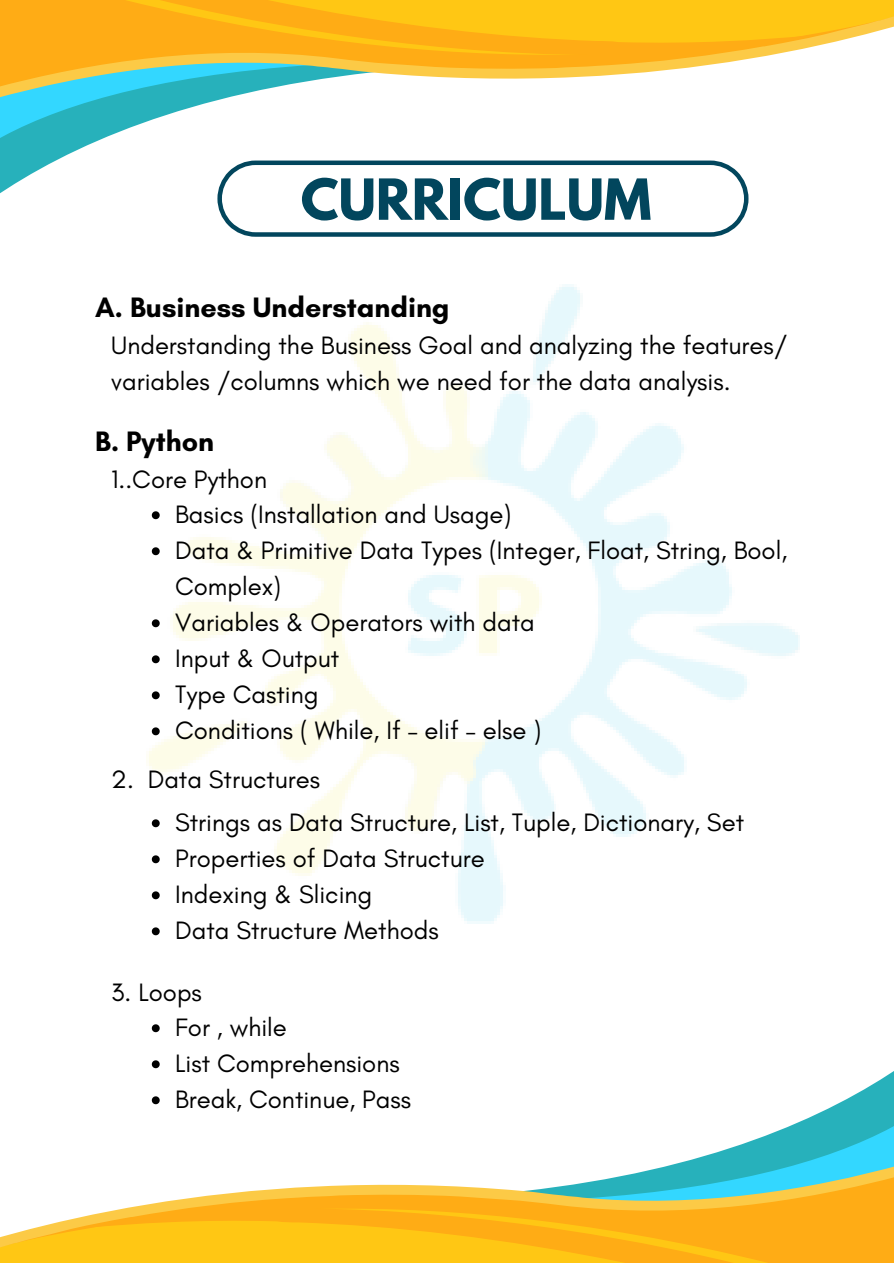
<style>
.page{position:relative;width:894px;height:1264px;background:#fff}
.page>*{position:absolute;margin:0;border:0;box-sizing:border-box;transform-origin:0 0}
.t1{font:700 50.1px "League Spartan";color:#02465d}
.t2{font:700 28.65px "Glacial Indifference";color:#000}
.t3{font:25.65px/36px "Glacial Indifference";color:#000}
</style>
<div class="page">
<img style="left:149px;top:284px;width:651px;height:652px">
<svg style="left:0;top:142px;width:95px;height:52px"></svg>
<svg style="left:0;top:99px;width:222px;height:43px;fill:#2cb8c3"></svg>
<svg style="left:0;top:1px;width:893px;height:98px"></svg>
<svg style="left:217px;top:160px;width:531px;height:77px"></svg>
<svg style="left:804px;top:1071px;width:89px;height:49px"></svg>
<svg style="left:675px;top:1120px;width:218px;height:44px;fill:#28b2bc"></svg>
<svg style="left:0;top:1164px;width:893px;height:98px"></svg>
<svg style="left:152px;top:511px;width:8px;height:8px"></svg>
<svg style="left:152px;top:547px;width:8px;height:8px"></svg>
<svg style="left:152px;top:619px;width:8px;height:8px"></svg>
<svg style="left:152px;top:655px;width:8px;height:8px"></svg>
<svg style="left:152px;top:691px;width:8px;height:8px"></svg>
<svg style="left:152px;top:727px;width:8px;height:8px"></svg>
<svg style="left:152px;top:819px;width:8px;height:8px"></svg>
<svg style="left:152px;top:855px;width:8px;height:8px"></svg>
<svg style="left:152px;top:891px;width:8px;height:8px"></svg>
<svg style="left:152px;top:927px;width:8px;height:8px"></svg>
<svg style="left:152px;top:1024px;width:8px;height:8px"></svg>
<svg style="left:152px;top:1060px;width:8px;height:8px"></svg>
<svg style="left:152px;top:1096px;width:8px;height:8px"></svg>
<p class="t1" style="left:301px;top:175px;width:352px">CURRICULUM</p>
<h1 class="t2" style="left:95px;top:290px;width:356px">A. Business Understanding</h1>
<h2 class="t3" style="left:111px;top:327px;width:677px">Understanding the Business Goal and analyzing the features/ variables /columns which we need for the data analysis.</h2>
<p class="t2" style="left:95px;top:423px;width:120px">B. Python</p>
<p class="t3" style="left:111px;top:461px;width:157px">1..Core Python</p>
<p class="t3" style="left:175px;top:495px;width:337px">Basics (Installation and Usage)</p>
<h2 class="t3" style="left:175px;top:531px;width:613px">Data &amp; Primitive Data Types (Integer, Float, String, Bool,<br>Complex)</h2>
<p class="t3" style="left:175px;top:603px;width:361px">Variables &amp; Operators with data</p>
<p class="t3" style="left:175px;top:639px;width:165px">Input &amp; Output</p>
<p class="t3" style="left:175px;top:675px;width:145px">Type Casting</p>
<p class="t3" style="left:175px;top:711px;width:367px">Conditions ( While, If – elif – else )</p>
<p class="t3" style="left:111px;top:761px;width:210px">2. Data Structures</p>
<p class="t3" style="left:175px;top:803px;width:570px">Strings as Data Structure, List, Tuple, Dictionary, Set</p>
<p class="t3" style="left:175px;top:839px;width:311px">Properties of Data Structure</p>
<p class="t3" style="left:175px;top:875px;width:199px">Indexing &amp; Slicing</p>
<p class="t3" style="left:175px;top:911px;width:265px">Data Structure Methods</p>
<p class="t3" style="left:111px;top:973px;width:92px">3. Loops</p>
<p class="t3" style="left:175px;top:1008px;width:113px">For , while</p>
<p class="t3" style="left:175px;top:1044px;width:226px">List Comprehensions</p>
<p class="t3" style="left:175px;top:1080px;width:237px">Break, Continue, Pass</p>
</div>
